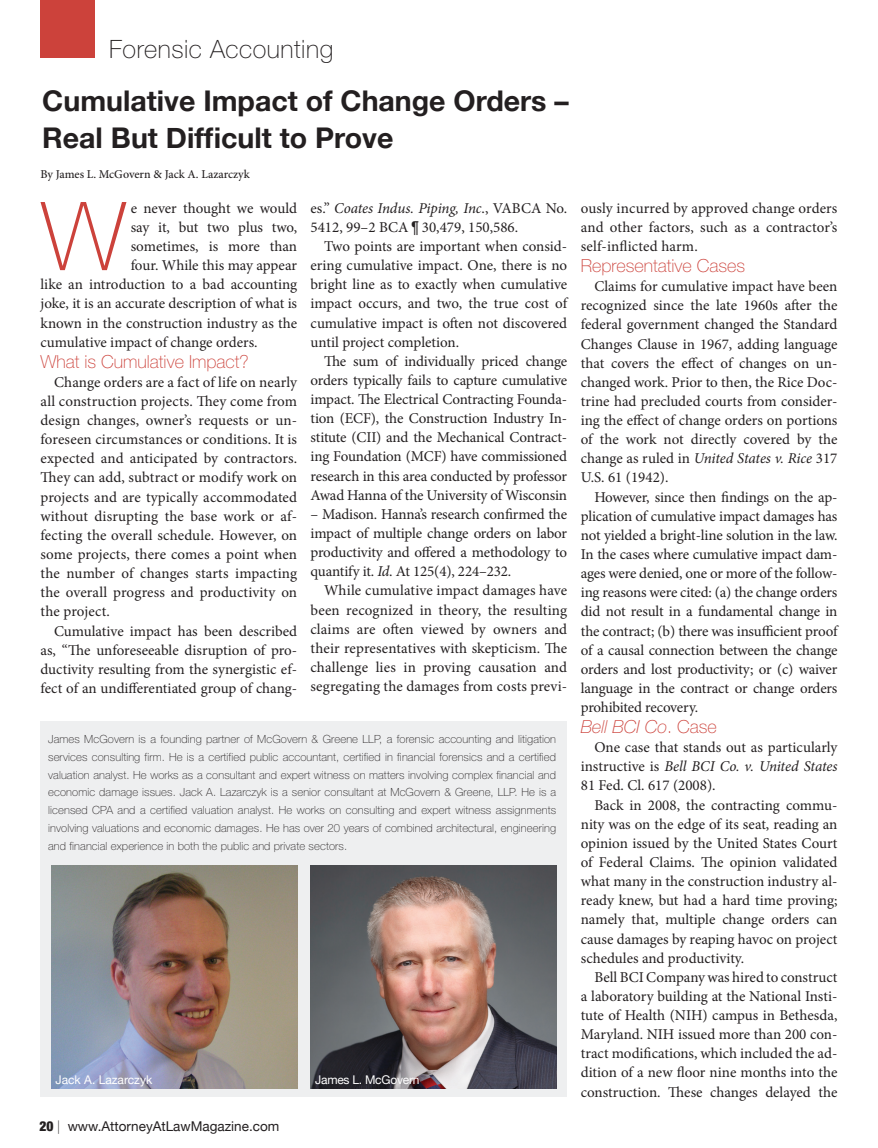
<style>
.page{position:relative;width:878px;height:1148px;background:#fff}
.page>*{position:absolute;margin:0;border:0;box-sizing:border-box;transform-origin:0 0}
.Minion_Pro{font:100 95.4px "Helvetica Neue";color:#cc423b}
.t1{font:700 28.5px "Helvetica Neue";color:#231f20}
.t2{font:100 25.35px "Helvetica Neue";letter-spacing:.02em;color:#231f20}
.Minion_Pro-2{font:100 18px "Helvetica Neue";color:#cc423b}
.Minion_Pro-3{font:italic 100 18px "Helvetica Neue LT Std";color:#cc423b}
.Minion_Pro-4{font:15px/19.2px "Minion Pro";letter-spacing:-.005em;color:#231f20;text-align:justify}
.t3{font:13.5px "Helvetica Neue";color:#231f20}
.t4{font:500 12px "Minion Pro";color:#231f20}
.t5{font:12px "Helvetica Neue";letter-spacing:-.01em;color:#fff}
.Body_Text{font:100 11.25px/17.9px "Helvetica Neue";letter-spacing:.01em;color:#231f20;text-align:justify}
.s1{font-style:italic}
.s2{font-family:"Arial Narrow"}
.s3{font-weight:900;font-stretch:condensed}
.s4{font-weight:100}
.s5{font-family:"Helvetica Neue";font-style:normal}
</style>
<div class="page">
<div style="left:40px;top:0;width:54px;height:58px;background:#cc423b"></div>
<div style="left:40px;top:721px;width:527px;height:375px;background:#e9ebec"></div>
<img style="left:52px;top:865px;width:245px;height:223px">
<img style="left:310px;top:865px;width:246px;height:223px">
<p class="t2" style="left:109px;top:34px;width:226px">Forensic Accounting</p>
<p class="t1" style="left:42px;top:78px;width:528px">Cumulative Impact of Change Orders –</p>
<p class="t1" style="left:42px;top:116px;width:352px">Real But Difficult to Prove</p>
<p class="t4" style="left:40px;top:166px;width:211px">By James L. McGovern &amp; Jack A. Lazarczyk</p>
<p class="Minion_Pro" style="left:41px;top:182px;width:86px">W</p>
<p class="Minion_Pro-4" style="left:131px;top:198px;width:168px">e never thought we would</p>
<p class="Minion_Pro-4" style="left:131px;top:217px;width:168px">say it, but two plus two,</p>
<p class="Minion_Pro-4" style="left:131px;top:237px;width:168px">sometimes, is more than</p>
<p class="Minion_Pro-4" style="left:131px;top:256px;width:168px">four. While this may appear</p>
<p class="Minion_Pro-4" style="left:40px;top:275px;width:258px">like an introduction to a bad accounting</p>
<p class="Minion_Pro-4" style="left:40px;top:294px;width:258px">joke, it is an accurate description of what is</p>
<p class="Minion_Pro-4" style="left:40px;top:313px;width:258px">known in the construction industry as the</p>
<p class="Minion_Pro-4" style="left:40px;top:332px;width:219px">cumulative impact of change orders.</p>
<p class="Minion_Pro-2" style="left:40px;top:351px;width:210px">What is Cumulative Impact?</p>
<p class="Minion_Pro-4" style="left:40px;top:372px;width:258px;text-indent:14px">Change orders are a fact of life on nearly all construction projects. They come from design changes, owner’s requests or un&shy;foreseen circumstances or conditions. It is expected and anticipated by contractors.<br>They can add, subtract or modify work on projects and are typically accommodated without disrupting the base work or af&shy;fecting the overall schedule. However, on some projects, there comes a point when the number of changes starts impacting the overall progress and productivity on the project.</p>
<p class="Minion_Pro-4" style="left:40px;top:621px;width:258px;text-indent:14px">Cumulative impact has been described as, “The unforeseeable disruption of pro&shy;ductivity resulting from the synergistic ef&shy;fect of an undifferentiated group of chang-</p>
<p class="Minion_Pro-4" style="left:310px;top:198px;width:258px">es.” <span class="s1">Coates Indus. Piping, Inc</span>., VABCA No.<br>5412, 99–2 BCA <span class="s2">¶</span> 30,479, 150,586.</p>
<p class="Minion_Pro-4" style="left:310px;top:237px;width:258px;text-indent:14px">Two points are important when consid&shy;ering cumulative impact. One, there is no bright line as to exactly when cumulative impact occurs, and two, the true cost of cumulative impact is often not discovered until project completion.</p>
<p class="Minion_Pro-4" style="left:310px;top:351px;width:258px;text-indent:14px">The sum of individually priced change orders typically fails to capture cumulative impact. The Electrical Contracting Founda&shy;tion (ECF), the Construction Industry In&shy;stitute (CII) and the Mechanical Contract&shy;ing Foundation (MCF) have commissioned research in this area conducted by professor Awad Hanna of the University of Wisconsin</p>
<p class="Minion_Pro-4" style="left:310px;top:504px;width:258px">– Madison. Hanna’s research confirmed the impact of multiple change orders on labor productivity and offered a methodology to quantify it. <span class="s1">Id</span>. At 125(4), 224–232.</p>
<p class="Minion_Pro-4" style="left:310px;top:581px;width:258px;text-indent:14px">While cumulative impact damages have been recognized in theory, the resulting claims are often viewed by owners and their representatives with skepticism. The challenge lies in proving causation and segregating the damages from costs previ-</p>
<p class="Body_Text" style="left:48px;top:730px;width:509px">James McGovern is a founding partner of McGovern &amp; Greene LLP, a forensic accounting and litigation services consulting firm. He is a certified public accountant, certified in financial forensics and a certified valuation analyst. He works as a consultant and expert witness on matters involving complex financial and economic damage issues. Jack A. Lazarczyk is a senior consultant at McGovern &amp; Greene, LLP. He is a licensed CPA and a certified valuation analyst. He works on consulting and expert witness assignments involving valuations and economic damages. He has over 20 years of combined architectural, engineering and financial experience in both the public and private sectors.</p>
<p class="t5" style="left:56px;top:1071px;width:98px">Jack A. Lazarczyk</p>
<p class="t5" style="left:315px;top:1070px;width:106px">James L. McGovern</p>
<p class="t3" style="left:39px;top:1116px;width:241px"><span class="s3">20</span> <span class="s4">|</span> www.AttorneyAtLawMagazine.com</p>
<p class="Minion_Pro-4" style="left:580px;top:198px;width:258px">ously incurred by approved change orders and other factors, such as a contractor’s self-inflicted harm.</p>
<p class="Minion_Pro-2" style="left:580px;top:255px;width:166px">Representative Cases</p>
<p class="Minion_Pro-4" style="left:580px;top:277px;width:258px;text-indent:14px">Claims for cumulative impact have been recognized since the late 1960s after the federal government changed the Standard Changes Clause in 1967, adding language that covers the effect of changes on un&shy;changed work. Prior to then, the Rice Doc&shy;trine had precluded courts from consider&shy;ing the effect of change orders on portions of the work not directly covered by the change as ruled in <span class="s1">United States v. Rice</span> 317<br>U.S. 61 (1942).</p>
<p class="Minion_Pro-4" style="left:580px;top:487px;width:258px;text-indent:14px">However, since then findings on the ap&shy;plication of cumulative impact damages has not yielded a bright-line solution in the law.<br>In the cases where cumulative impact dam&shy;ages were denied, one or more of the follow&shy;ing reasons were cited: (a) the change orders did not result in a fundamental change in the contract; (b) there was insufficient proof of a causal connection between the change orders and lost productivity; or (c) waiver language in the contract or change orders prohibited recovery.</p>
<p class="Minion_Pro-3" style="left:580px;top:716px;width:138px">Bell BCI Co<span class="s5">. Case</span></p>
<p class="Minion_Pro-4" style="left:580px;top:738px;width:258px;text-indent:14px">One case that stands out as particularly instructive is <span class="s1">Bell BCI Co. v. United States </span>81 Fed. Cl. 617 (2008).</p>
<p class="Minion_Pro-4" style="left:580px;top:795px;width:258px;text-indent:14px">Back in 2008, the contracting commu&shy;nity was on the edge of its seat, reading an opinion issued by the United States Court of Federal Claims. The opinion validated what many in the construction industry al&shy;ready knew, but had a hard time proving; namely that, multiple change orders can cause damages by reaping havoc on project schedules and productivity.</p>
<p class="Minion_Pro-4" style="left:580px;top:967px;width:258px;text-indent:14px">Bell BCI Company was hired to construct a laboratory building at the National Insti&shy;tute of Health (NIH) campus in Bethesda, Maryland. NIH issued more than 200 con&shy;tract modifications, which included the ad&shy;dition of a new floor nine months into the construction. These changes delayed the</p>
</div>
